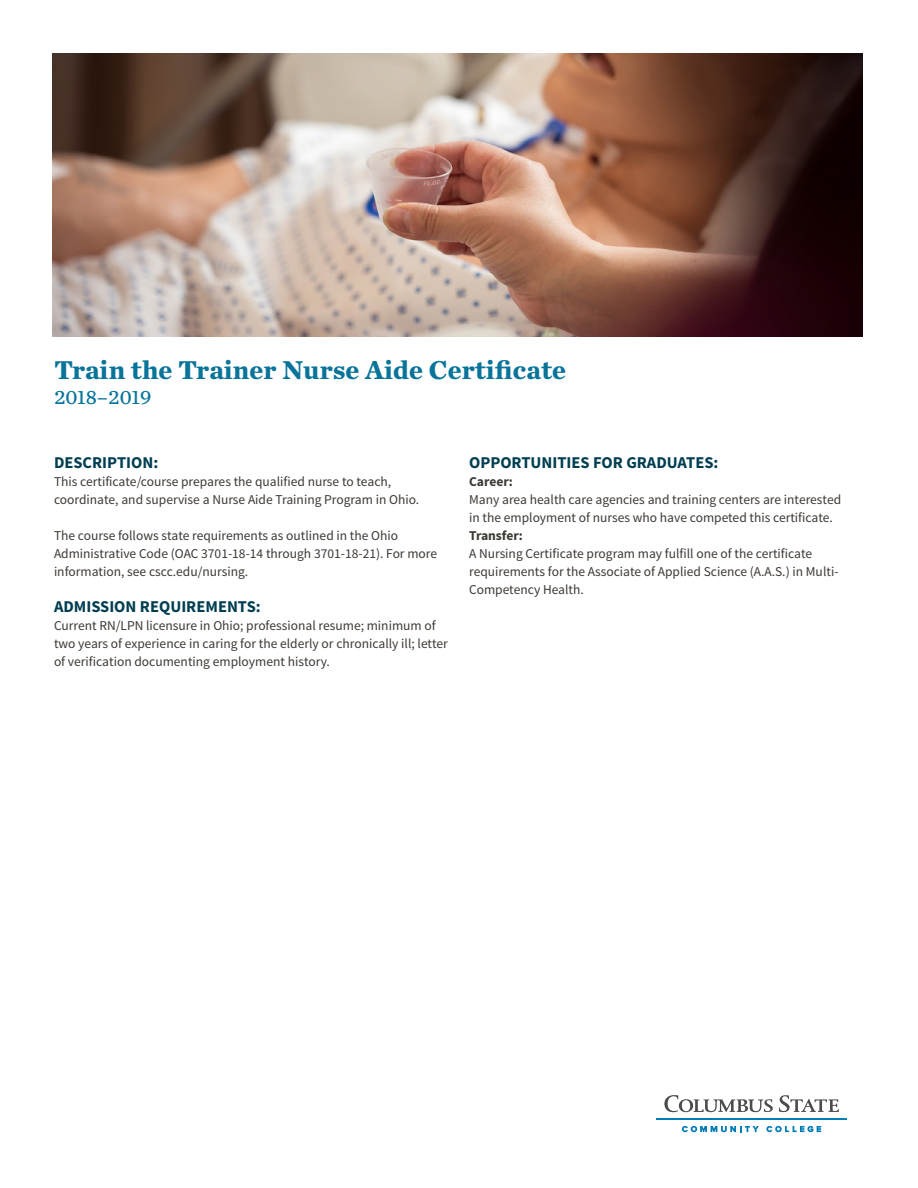
<style>
.page{position:relative;width:918px;height:1188px;background:#fff}
.page>*{position:absolute;margin:0;border:0;box-sizing:border-box;transform-origin:0 0}
.t1{font:700 27px "Chronicle Text G3";color:#08749a}
.t2{font:21px "Chronicle Text G3";color:#08749a}
.body{font:700 16.5px "Source Sans Pro";color:#013e51}
.sub1{font:700 16.5px "Source Sans Pro";color:#013e51}
.body-2{font:13.5px/18px "Source Sans Pro";color:#3d3934}
.s1{font-weight:700}
</style>
<div class="page">
<img style="left:53px;top:53px;width:810px;height:284px">
<svg style="left:664px;top:1095px;width:109px;height:17px"></svg>
<svg style="left:779px;top:1095px;width:60px;height:17px"></svg>
<svg style="left:682px;top:1126px;width:77px;height:6px"></svg>
<svg style="left:766px;top:1126px;width:55px;height:6px"></svg>
<hr style="left:656px;top:1118px;width:191px;height:2px;background:#007cb6">
<p class="t1" style="left:54px;top:348px;width:514px">Train the Trainer Nurse Aide Certificate</p>
<p class="t2" style="left:54px;top:381px;width:99px">2018–2019</p>
<p class="sub1" style="left:54px;top:452px;width:106px">DESCRIPTION:</p>
<p class="body-2" style="left:54px;top:473px;width:367px">This certificate/course prepares the qualified nurse to teach, coordinate, and supervise a Nurse Aide Training Program in Ohio.</p>
<p class="body-2" style="left:54px;top:527px;width:385px">The course follows state requirements as outlined in the Ohio<br>Administrative Code (OAC 3701-18-14 through 3701-18-21). For more information, see cscc.edu/nursing.</p>
<p class="body" style="left:54px;top:596px;width:208px">ADMISSION REQUIREMENTS:</p>
<p class="body-2" style="left:54px;top:617px;width:395px">Current RN/LPN licensure in Ohio; professional resume; minimum of two years of experience in caring for the elderly or chronically ill; letter of verification documenting employment history.</p>
<p class="body" style="left:469px;top:452px;width:251px">OPPORTUNITIES FOR GRADUATES:</p>
<p class="body-2" style="left:469px;top:473px;width:374px"><span class="s1">Career:<br></span>Many area health care agencies and training centers are interested in the employment of nurses who have competed this certificate.<br><span class="s1">Transfer:<br></span>A Nursing Certificate program may fulfill one of the certificate requirements for the Associate of Applied Science (A.A.S.) in Multi-Competency Health.</p>
</div>
